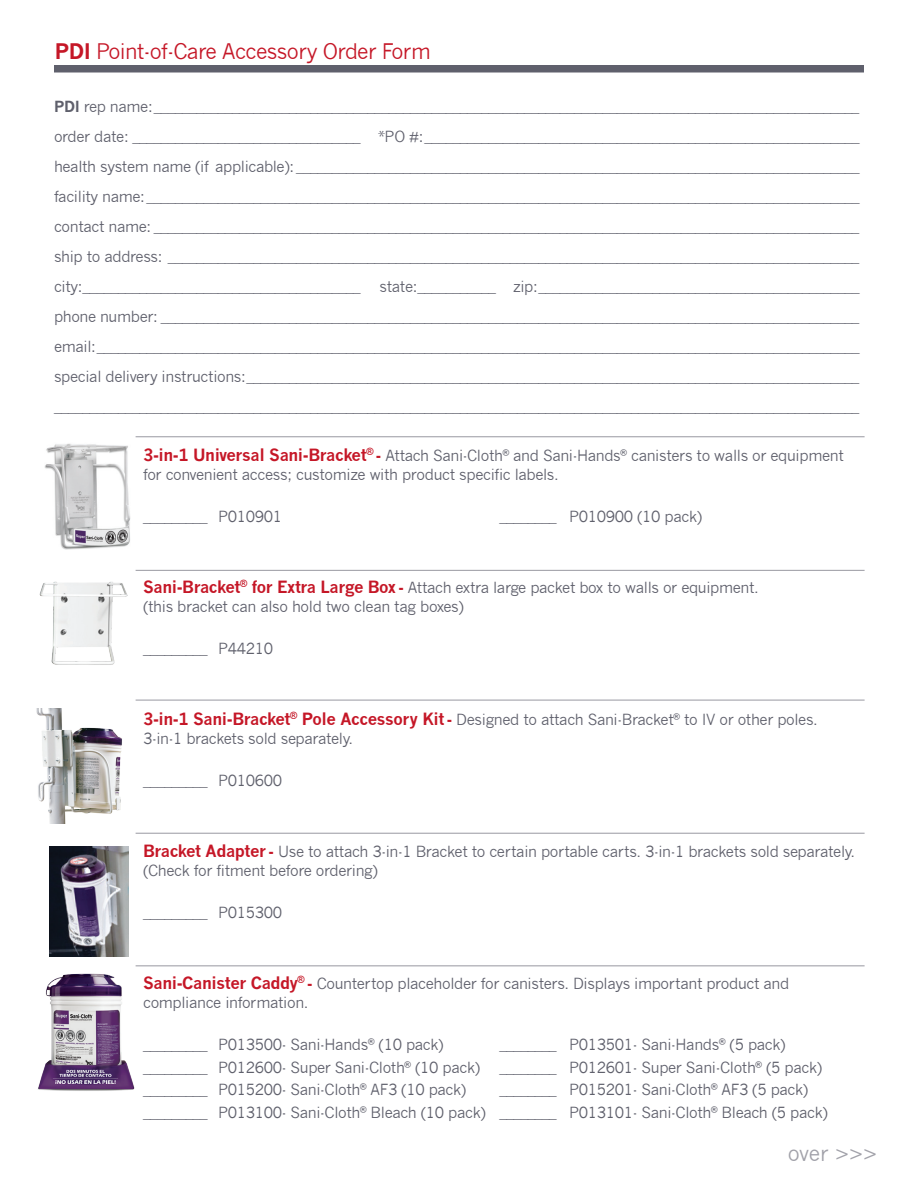
<style>
.page{position:relative;width:918px;height:1188px;background:#fff}
.page>*{position:absolute;margin:0;border:0;box-sizing:border-box;transform-origin:0 0}
.t1{font:21px "News Gothic";letter-spacing:-.03em;color:#c51727}
.t2{font:21px "News Gothic";color:#a1a1a9}
.t3{font:15px/30px "News Gothic";letter-spacing:-.025em;color:#5f606c}
.s1{font-weight:700}
.s2{font-weight:700;font-size:16.5px;color:#c51727}
.s3{font-weight:700;color:#c51727}
</style>
<div class="page">
<hr style="left:136px;top:570px;width:729px;height:1px;background:#a1a1a9">
<div style="left:54px;top:65px;width:810px;height:8px;background:#5f606c"></div>
<hr style="left:136px;top:436px;width:729px;height:1px;background:#a1a1a9">
<hr style="left:136px;top:700px;width:729px;height:1px;background:#a1a1a9">
<hr style="left:136px;top:833px;width:729px;height:1px;background:#a1a1a9">
<img style="left:45px;top:443px;width:86px;height:107px">
<img style="left:36px;top:708px;width:86px;height:116px">
<img style="left:39px;top:581px;width:89px;height:84px">
<img style="left:49px;top:846px;width:79px;height:111px">
<hr style="left:136px;top:965px;width:729px;height:1px;background:#a1a1a9">
<img style="left:38px;top:973px;width:97px;height:118px">
<h1 class="t1" style="left:55px;top:40px;width:378px"><span class="s1">PDI</span> Point-of-Care Accessory Order Form</h1>
<p class="t3" style="left:54px;top:91px;width:807px;text-align:justify"><span class="s1">PDI</span> rep name:___________________________________________________________________________________________________ order date: ________________________________ *PO #:_____________________________________________________________ health system name (if applicable): _______________________________________________________________________________ facility name:____________________________________________________________________________________________________ contact name: ___________________________________________________________________________________________________ ship to address: _________________________________________________________________________________________________ city:_______________________________________ state:___________ zip:_____________________________________________ phone number: __________________________________________________________________________________________________ email:___________________________________________________________________________________________________________ special delivery instructions:______________________________________________________________________________________ _________________________________________________________________________________________________________________</p>
<p class="t3" style="left:143px;top:445px;width:702px;line-height:19.5px"><span class="s2">3-in-1 Universal Sani-Bracket</span><sup>®</sup> <span class="s3">-</span> Attach Sani-Cloth<sup>®</sup> and Sani-Hands<sup>®</sup> canisters to walls or equipment for convenient access; customize with product specific labels.</p>
<p class="t3" style="left:143px;top:502px;width:141px">_________ P010901</p>
<p class="t3" style="left:499px;top:502px;width:204px">________ P010900 (10 pack)</p>
<p class="t3" style="left:143px;top:577px;width:617px;line-height:19.5px"><span class="s2">Sani-Bracket</span><sup>®</sup> <span class="s2">for Extra Large Box</span> <span class="s3">-</span> Attach extra large packet box to walls or equipment. (this bracket can also hold two clean tag boxes)</p>
<p class="t3" style="left:143px;top:634px;width:132px">_________ P44210</p>
<p class="t3" style="left:143px;top:709px;width:676px;line-height:19.5px"><span class="s2">3-in-1 Sani-Bracket</span><sup>®</sup> <span class="s2">Pole Accessory Kit</span> <span class="s3">-</span> Designed to attach Sani-Bracket<sup>®</sup> to IV or other poles.<br>3-in-1 brackets sold separately.</p>
<p class="t3" style="left:143px;top:766px;width:141px">_________ P010600</p>
<p class="t3" style="left:143px;top:841px;width:714px;line-height:19.5px"><span class="s2">Bracket Adapter</span> <span class="s3">-</span> Use to attach 3-in-1 Bracket to certain portable carts. 3-in-1 brackets sold separately. (Check for fitment before ordering)</p>
<p class="t3" style="left:143px;top:898px;width:141px">_________ P015300</p>
<p class="t3" style="left:143px;top:973px;width:648px;line-height:19.5px"><span class="s2">Sani-Canister Caddy</span><sup>®</sup> <span class="s3">-</span> Countertop placeholder for canisters. Displays important product and compliance information.</p>
<p class="t3" style="left:143px;top:1030px;width:302px">_________ P013500- Sani-Hands<sup>®</sup> (10 pack)</p>
<p class="t3" style="left:499px;top:1030px;width:288px">________ P013501- Sani-Hands<sup>®</sup> (5 pack)</p>
<p class="t3" style="left:143px;top:1052px;width:339px">_________ P012600- Super Sani-Cloth<sup>®</sup> (10 pack)</p>
<p class="t3" style="left:499px;top:1052px;width:324px">________ P012601- Super Sani-Cloth<sup>®</sup> (5 pack)</p>
<p class="t3" style="left:143px;top:1075px;width:325px">_________ P015200- Sani-Cloth<sup>®</sup> AF3 (10 pack)</p>
<p class="t3" style="left:143px;top:1078px;width:686px;line-height:22.5px;text-indent:356px">________ P015201- Sani-Cloth<sup>®</sup> AF3 (5 pack) _________ P013100- Sani-Cloth<sup>®</sup> Bleach (10 pack) ________ P013101- Sani-Cloth<sup>®</sup> Bleach (5 pack)</p>
<h1 class="t2" style="left:788px;top:1141px;width:91px">over &gt;&gt;&gt;</h1>
</div>
